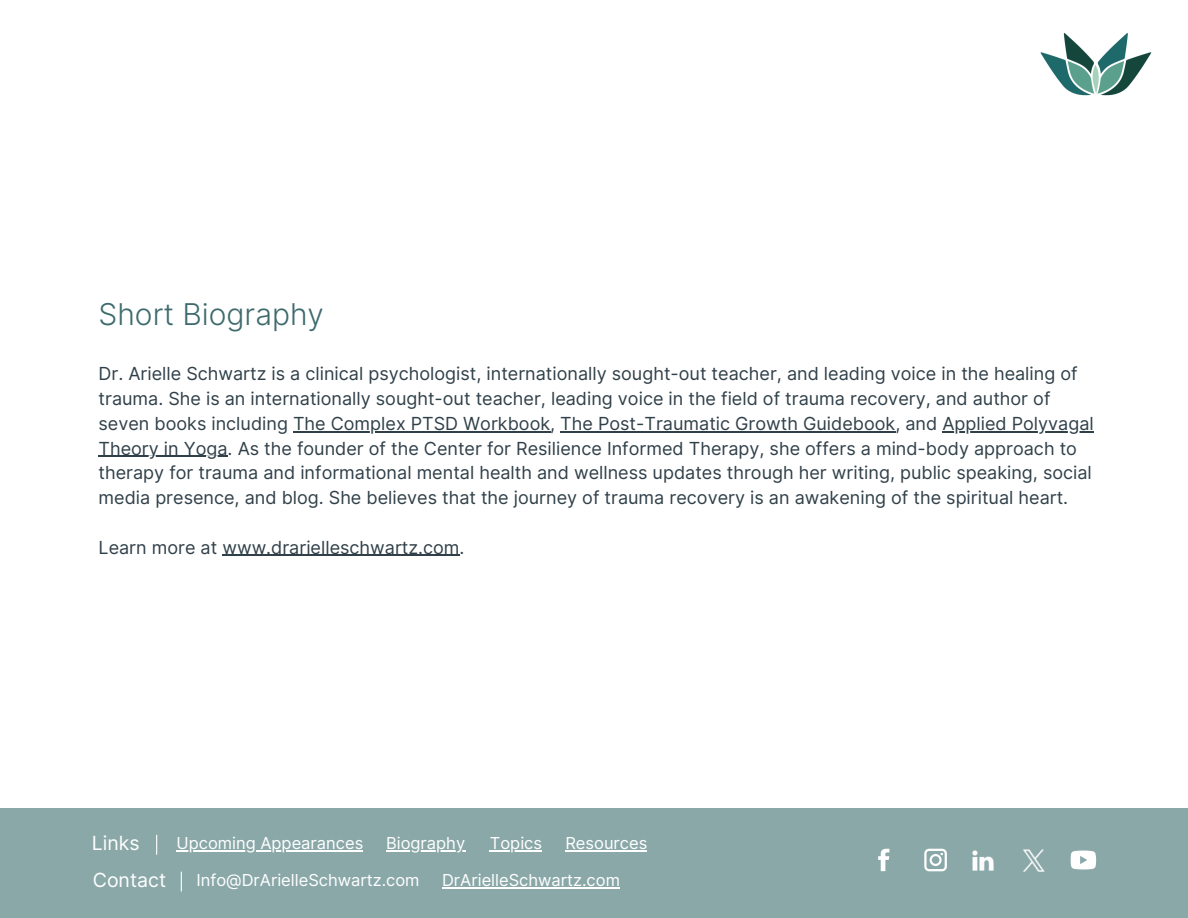
<style>
.page{position:relative;width:1188px;height:918px;background:#fff}
.page>*{position:absolute;margin:0;border:0;box-sizing:border-box;transform-origin:0 0}
.t1{font:300 30px "Inter";color:#3e6a6d}
.t2{font:19.5px "Inter";color:#fff}
.t3{font:18px/24.8px "Inter";color:#304049}
.t4{font:16.5px "Inter";color:#fff}
</style>
<div class="page">
<hr style="left:293px;top:431px;width:257px;height:1px;background:#304049">
<hr style="left:560px;top:431px;width:335px;height:1px;background:#304049">
<hr style="left:942px;top:431px;width:152px;height:1px;background:#304049">
<hr style="left:99px;top:456px;width:129px;height:1px;background:#304049">
<hr style="left:222px;top:555px;width:238px;height:1px;background:#304049">
<img style="left:1040px;top:33px;width:112px;height:63px">
<div style="left:0;top:808px;width:1188px;height:110px;background:#8ba8a9"></div>
<hr style="left:177px;top:850px;width:186px;height:1px;background:#fff">
<hr style="left:386px;top:850px;width:79px;height:1px;background:#fff">
<hr style="left:490px;top:850px;width:52px;height:1px;background:#fff">
<hr style="left:565px;top:850px;width:82px;height:1px;background:#fff">
<hr style="left:442px;top:887px;width:178px;height:1px;background:#fff">
<svg style="left:924px;top:849px;width:23px;height:22px"></svg>
<svg style="left:878px;top:849px;width:11px;height:22px"></svg>
<svg style="left:1071px;top:851px;width:25px;height:18px"></svg>
<svg style="left:156px;top:835px;width:1px;height:19px"></svg>
<svg style="left:181px;top:872px;width:1px;height:19px"></svg>
<p class="t1" style="left:99px;top:296px;width:227px">Short Biography</p>
<p class="t3" style="left:99px;top:362px;width:997px">Dr. Arielle Schwartz is a clinical psychologist, internationally sought-out teacher, and leading voice in the healing of trauma. She is an internationally sought-out teacher, leading voice in the field of trauma recovery, and author of seven books including The Complex PTSD Workbook, The Post-Traumatic Growth Guidebook, and Applied Polyvagal</p>
<h2 class="t3" style="left:99px;top:436px;width:995px">Theory in Yoga. As the founder of the Center for Resilience Informed Therapy, she offers a mind-body approach to therapy for trauma and informational mental health and wellness updates through her writing, public speaking, social media presence, and blog. She believes that the journey of trauma recovery is an awakening of the spiritual heart.</h2>
<h2 class="t3" style="left:99px;top:535px;width:368px">Learn more at www.drarielleschwartz.com.</h2>
<p class="t2" style="left:92px;top:832px;width:49px">Links</p>
<p class="t2" style="left:93px;top:868px;width:75px">Contact</p>
<p class="t4" style="left:177px;top:833px;width:188px">Upcoming Appearances</p>
<p class="t4" style="left:386px;top:833px;width:81px">Biography</p>
<h2 class="t4" style="left:490px;top:833px;width:54px">Topics</h2>
<p class="t4" style="left:565px;top:833px;width:83px">Resources</p>
<p class="t4" style="left:197px;top:870px;width:225px">Info@DrArielleSchwartz.com</p>
<p class="t4" style="left:442px;top:870px;width:179px">DrArielleSchwartz.com</p>
</div>
